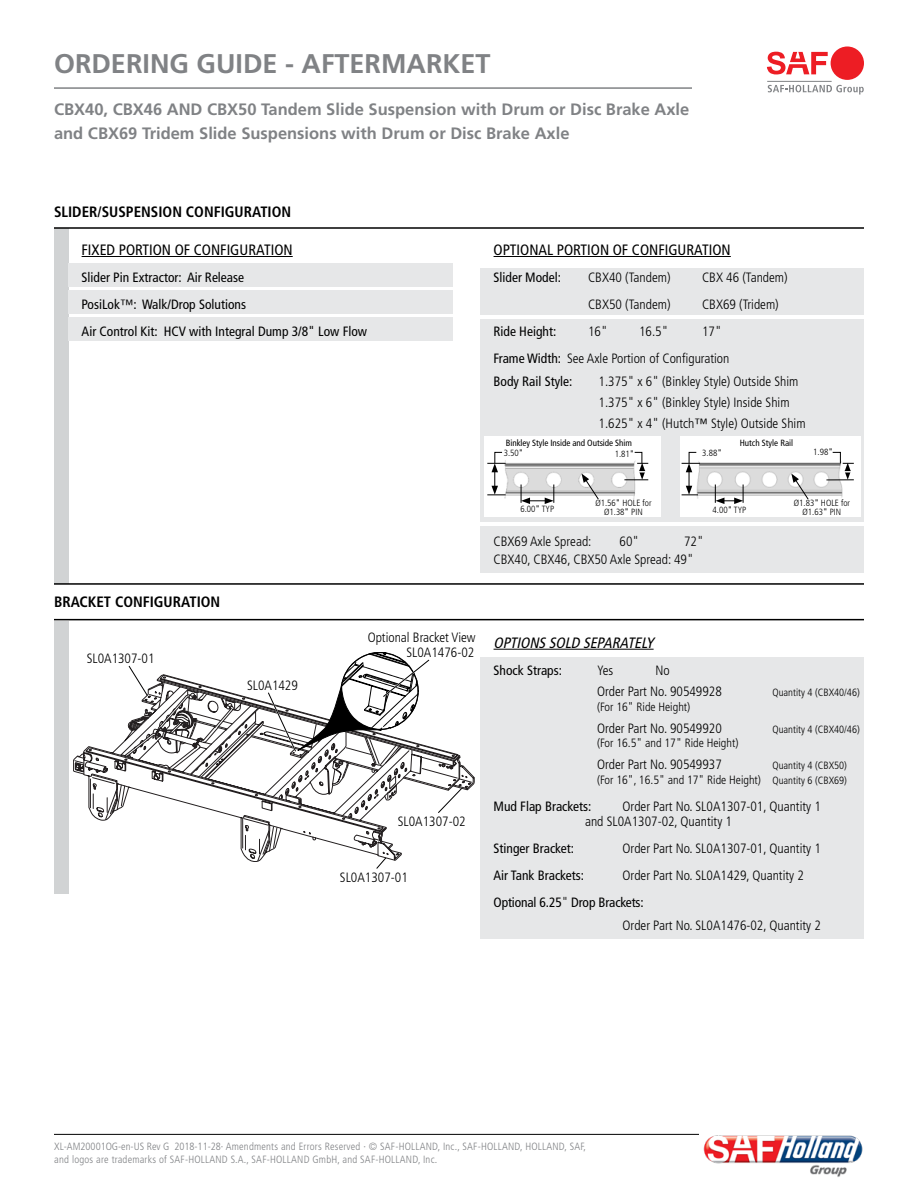
<style>
.page{position:relative;width:918px;height:1188px;background:#fff}
.page>*{position:absolute;margin:0;border:0;box-sizing:border-box;transform-origin:0 0}
.t1{font:700 27px "Frutiger LT Std";color:#808285}
.t2{font:700 16.5px/24px "Frutiger LT Std";color:#808285}
.t3{font:condensed 15px "Frutiger LT Std";color:#000}
.t4{font:700 condensed 15px "Frutiger LT Std";color:#000}
.t5{font:italic condensed 15px "Frutiger LT Std";color:#000}
.t6{font:300 condensed 13.5px/21px "Frutiger LT Std";color:#000}
.t7{font:condensed 13.5px/27px "Frutiger LT Std";color:#000}
.t8{font:300 condensed 12px "Frutiger LT Std";color:#000}
.t9{font:300 condensed 10.5px/12.6px "Frutiger LT Std";letter-spacing:.02em;color:#808285}
.t10{font:300 condensed 10.5px "Frutiger LT Std";color:#000}
.t11{font:300 condensed 9px/9px "Frutiger LT Std";color:#000;text-align:center}
.t12{font:condensed 9px/10.2px "Frutiger LT Std";letter-spacing:-.005em;color:#000}
.s1{font-weight:400}
.s2{font-weight:300}
.s3{font-size:10.5px}
</style>
<div class="page">
<hr style="left:54px;top:1134px;width:645px;height:1px;background:#000">
<img style="left:703px;top:1135px;width:160px;height:42px">
<div style="left:54px;top:229px;width:14px;height:355px;background:#d1d3d4"></div>
<hr style="left:54px;top:583px;width:810px;height:2px;background:#000">
<div style="left:54px;top:621px;width:14px;height:273px;background:#d1d3d4"></div>
<hr style="left:54px;top:619px;width:810px;height:1px;background:#000">
<div style="left:480px;top:657px;width:384px;height:282px;background:#e6e7e8"></div>
<hr style="left:494px;top:649px;width:160px;height:1px;background:#000">
<svg style="left:74px;top:750px;width:398px;height:41px"></svg>
<svg style="left:240px;top:848px;width:162px;height:13px"></svg>
<svg style="left:376px;top:857px;width:11px;height:12px"></svg>
<svg style="left:84px;top:652px;width:379px;height:196px"></svg>
<div style="left:68px;top:317px;width:384px;height:23px;background:#e6e7e8"></div>
<div style="left:68px;top:263px;width:384px;height:23px;background:#e6e7e8"></div>
<div style="left:480px;top:268px;width:384px;height:46px;background:#e6e7e8"></div>
<div style="left:68px;top:290px;width:384px;height:23px;background:#e6e7e8"></div>
<div style="left:480px;top:526px;width:384px;height:46px;background:#e6e7e8"></div>
<hr style="left:82px;top:256px;width:211px;height:1px;background:#000">
<div style="left:480px;top:319px;width:384px;height:202px;background:#e6e7e8"></div>
<hr style="left:494px;top:256px;width:237px;height:1px;background:#000">
<hr style="left:54px;top:227px;width:810px;height:2px;background:#000">
<div style="left:484px;top:436px;width:177px;height:81px;background:#fff"></div>
<img style="left:504px;top:463px;width:132px;height:39px">
<svg style="left:582px;top:474px;width:17px;height:27px"></svg>
<svg style="left:487px;top:452px;width:19px;height:44px"></svg>
<svg style="left:521px;top:485px;width:34px;height:19px"></svg>
<div style="left:593px;top:499px;width:61px;height:18px;background:#fff"></div>
<svg style="left:624px;top:452px;width:24px;height:29px"></svg>
<div style="left:680px;top:436px;width:180px;height:81px;background:#fff"></div>
<img style="left:697px;top:462px;width:146px;height:36px">
<svg style="left:791px;top:474px;width:18px;height:25px"></svg>
<svg style="left:682px;top:452px;width:18px;height:44px"></svg>
<svg style="left:715px;top:485px;width:29px;height:19px"></svg>
<svg style="left:826px;top:452px;width:28px;height:29px"></svg>
<svg style="left:768px;top:85px;width:96px;height:10px"></svg>
<hr style="left:767px;top:81px;width:65px;height:1px;background:#808285">
<div style="left:831px;top:46px;width:33px;height:34px;background:#ed1d24;border-radius:50%"></div>
<svg style="left:767px;top:52px;width:61px;height:22px"></svg>
<hr style="left:54px;top:87px;width:638px;height:2px;background:#808285">
<div style="left:569px;top:681px;width:13px;height:13px;border:1px solid #000;border-radius:50%"></div>
<svg style="left:570px;top:641px;width:12px;height:13px"></svg>
<div style="left:569px;top:641px;width:13px;height:13px;border:1px solid #000;border-radius:50%"></div>
<div style="left:595px;top:756px;width:13px;height:13px;border:1px solid #000;border-radius:50%"></div>
<div style="left:595px;top:799px;width:13px;height:13px;border:1px solid #000;border-radius:50%"></div>
<div style="left:595px;top:823px;width:13px;height:13px;border:1px solid #000;border-radius:50%"></div>
<div style="left:595px;top:874px;width:13px;height:13px;border:1px solid #000;border-radius:50%"></div>
<div style="left:571px;top:250px;width:13px;height:13px;background:#fff;border-radius:50%"></div>
<div style="left:571px;top:250px;width:13px;height:13px;border:1px solid #000;border-radius:50%"></div>
<div style="left:571px;top:305px;width:13px;height:13px;border:1px solid #000;border-radius:50%"></div>
<div style="left:622px;top:305px;width:13px;height:13px;border:1px solid #000;border-radius:50%"></div>
<div style="left:684px;top:305px;width:13px;height:13px;border:1px solid #000;border-radius:50%"></div>
<div style="left:583px;top:355px;width:13px;height:13px;border:1px solid #000;border-radius:50%"></div>
<div style="left:583px;top:375px;width:13px;height:13px;border:1px solid #000;border-radius:50%"></div>
<div style="left:583px;top:395px;width:13px;height:13px;border:1px solid #000;border-radius:50%"></div>
<div style="left:600px;top:514px;width:13px;height:13px;border:1px solid #000;border-radius:50%"></div>
<div style="left:667px;top:514px;width:13px;height:13px;border:1px solid #000;border-radius:50%"></div>
<div style="left:683px;top:250px;width:13px;height:13px;background:#fff;border-radius:50%"></div>
<div style="left:683px;top:250px;width:13px;height:13px;border:1px solid #000;border-radius:50%"></div>
<div style="left:571px;top:277px;width:13px;height:13px;border:1px solid #000;border-radius:50%"></div>
<div style="left:683px;top:277px;width:13px;height:13px;border:1px solid #000;border-radius:50%"></div>
<div style="left:569px;top:716px;width:13px;height:13px;border:1px solid #000;border-radius:50%"></div>
<h1 class="t1" style="left:54px;top:48px;width:438px">ORDERING GUIDE - AFTERMARKET</h1>
<p class="t2" style="left:54px;top:97px;width:637px">CBX40, CBX46 AND CBX50 Tandem Slide Suspension with Drum or Disc Brake Axle and CBX69 Tridem Slide Suspensions with Drum or Disc Brake Axle</p>
<p class="t4" style="left:54px;top:203px;width:239px">SLIDER/SUSPENSION CONFIGURATION</p>
<p class="t3" style="left:82px;top:241px;width:213px">FIXED PORTION OF CONFIGURATION</p>
<p class="t7" style="left:82px;top:264px;width:287px">Slider Pin Extractor: Air Release<br>PosiLok™: Walk/Drop Solutions<br>Air Control Kit: HCV with Integral Dump 3/8" Low Flow</p>
<p class="t4" style="left:54px;top:593px;width:168px">BRACKET CONFIGURATION</p>
<p class="t6" style="left:87px;top:648px;width:69px">SL0A1307-01</p>
<p class="t6" style="left:247px;top:675px;width:52px">SL0A1429</p>
<p class="t6" style="left:368px;top:627px;width:110px">Optional Bracket View</p>
<p class="t6" style="left:406px;top:642px;width:69px">SL0A1476-02</p>
<p class="t6" style="left:398px;top:811px;width:69px">SL0A1307-02</p>
<p class="t6" style="left:340px;top:867px;width:69px">SL0A1307-01</p>
<p class="t3" style="left:494px;top:241px;width:239px">OPTIONAL PORTION OF CONFIGURATION</p>
<p class="t7" style="left:494px;top:264px;width:69px">Slider Model:</p>
<p class="t6" style="left:588px;top:267px;width:84px">CBX40 (Tandem)</p>
<p class="t6" style="left:702px;top:267px;width:87px">CBX 46 (Tandem)</p>
<p class="t6" style="left:588px;top:294px;width:84px">CBX50 (Tandem)</p>
<p class="t6" style="left:702px;top:294px;width:78px">CBX69 (Tridem)</p>
<p class="t7" style="left:494px;top:318px;width:64px">Ride Height:</p>
<p class="t6" style="left:588px;top:321px;width:21px">16"</p>
<p class="t6" style="left:639px;top:321px;width:31px">16.5"</p>
<p class="t6" style="left:494px;top:318px;width:237px;line-height:27px;text-indent:208px">17"<br><span class="s1">Frame Width:</span> See Axle Portion of Configuration</p>
<p class="t7" style="left:494px;top:367px;width:80px">Body Rail Style:</p>
<p class="t6" style="left:599px;top:371px;width:209px">1.375" x 6" (Binkley Style) Outside Shim<br>1.375" x 6" (Binkley Style) Inside Shim<br>1.625" x 4" (Hutch<span class="s1">™</span> Style) Outside Shim</p>
<p class="t12" style="left:504px;top:438px;width:130px">Binkley Style Inside and Outside Shim<br><span class="s2">3.50</span>"</p>
<p class="t11" style="left:615px;top:449px;width:21px">1.81<span class="s1">"</span></p>
<p class="t12" style="left:740px;top:438px;width:55px">Hutch Style Rail</p>
<p class="t11" style="left:702px;top:449px;width:21px">3.88<span class="s1">"</span></p>
<p class="t11" style="left:813px;top:448px;width:21px">1.98<span class="s1">"</span></p>
<p class="t11" style="left:520px;top:505px;width:35px">6.00<span class="s1">"</span> TYP</p>
<p class="t11" style="left:595px;top:498px;width:58px">Ø1.56<span class="s1">"</span> HOLE for<br>Ø1.38<span class="s1">"</span> PIN</p>
<p class="t11" style="left:713px;top:506px;width:35px">4.00<span class="s1">"</span> TYP</p>
<p class="t11" style="left:794px;top:499px;width:58px">Ø1.83<span class="s1">"</span> HOLE for<br>Ø1.63<span class="s1">"</span> PIN</p>
<p class="t6" style="left:494px;top:531px;width:99px">CBX69 Axle Spread:</p>
<p class="t6" style="left:620px;top:531px;width:21px">60"</p>
<p class="t6" style="left:494px;top:533px;width:211px;line-height:18px;text-indent:190px">72"<br>CBX40, CBX46, CBX50 Axle Spread: 49"</p>
<p class="t5" style="left:494px;top:634px;width:165px">OPTIONSSOLD SEPARATELY</p>
<p class="t7" style="left:494px;top:657px;width:70px">Shock Straps:</p>
<p class="t6" style="left:597px;top:660px;width:18px">Yes</p>
<p class="t6" style="left:597px;top:660px;width:126px;text-align:center">No<br>Order Part No. 90549928</p>
<p class="t10" style="left:773px;top:686px;width:89px">Quantity 4 (CBX40/46)</p>
<p class="t8" style="left:597px;top:700px;width:95px">(For 16" Ride Height)</p>
<p class="t6" style="left:597px;top:718px;width:126px">Order Part No. 90549920</p>
<p class="t10" style="left:773px;top:724px;width:89px">Quantity 4 (CBX40/46)</p>
<p class="t8" style="left:597px;top:736px;width:143px">(For 16.5" and 17" Ride Height)</p>
<p class="t6" style="left:597px;top:754px;width:126px">Order Part No. 90549937</p>
<p class="t10" style="left:773px;top:760px;width:76px">Quantity 4 (CBX50)</p>
<p class="t8" style="left:597px;top:773px;width:251px">(For 16", 16.5" and 17" Ride Height) <span class="s3">Quantity 6 (CBX69)</span></p>
<p class="t7" style="left:494px;top:793px;width:99px">Mud Flap Brackets:</p>
<p class="t6" style="left:585px;top:799px;width:237px;line-height:15px;text-indent:38px">Order Part No. SL0A1307-01, Quantity 1 and SL0A1307-02, Quantity 1</p>
<p class="t7" style="left:494px;top:835px;width:82px">Stinger Bracket:</p>
<p class="t6" style="left:623px;top:838px;width:200px">Order Part No. SL0A1307-01, Quantity 1</p>
<p class="t7" style="left:494px;top:862px;width:92px">Air Tank Brackets:</p>
<p class="t6" style="left:494px;top:862px;width:312px;line-height:27px;text-indent:129px">Order Part No. SL0A1429, Quantity 2<br><span class="s1">Optional 6.25</span>" <span class="s1">Drop Brackets:</span></p>
<p class="t6" style="left:623px;top:915px;width:200px">Order Part No. SL0A1476-02, Quantity 2</p>
<p class="t9" style="left:54px;top:1140px;width:533px">XL-AM20001OG-en-US Rev G 2018-11-28· Amendments and Errors Reserved · © SAF-HOLLAND, Inc., SAF-HOLLAND, HOLLAND, SAF, and logos are trademarks of SAF-HOLLAND S.A., SAF-HOLLAND GmbH, and SAF-HOLLAND, Inc.</p>
</div>
